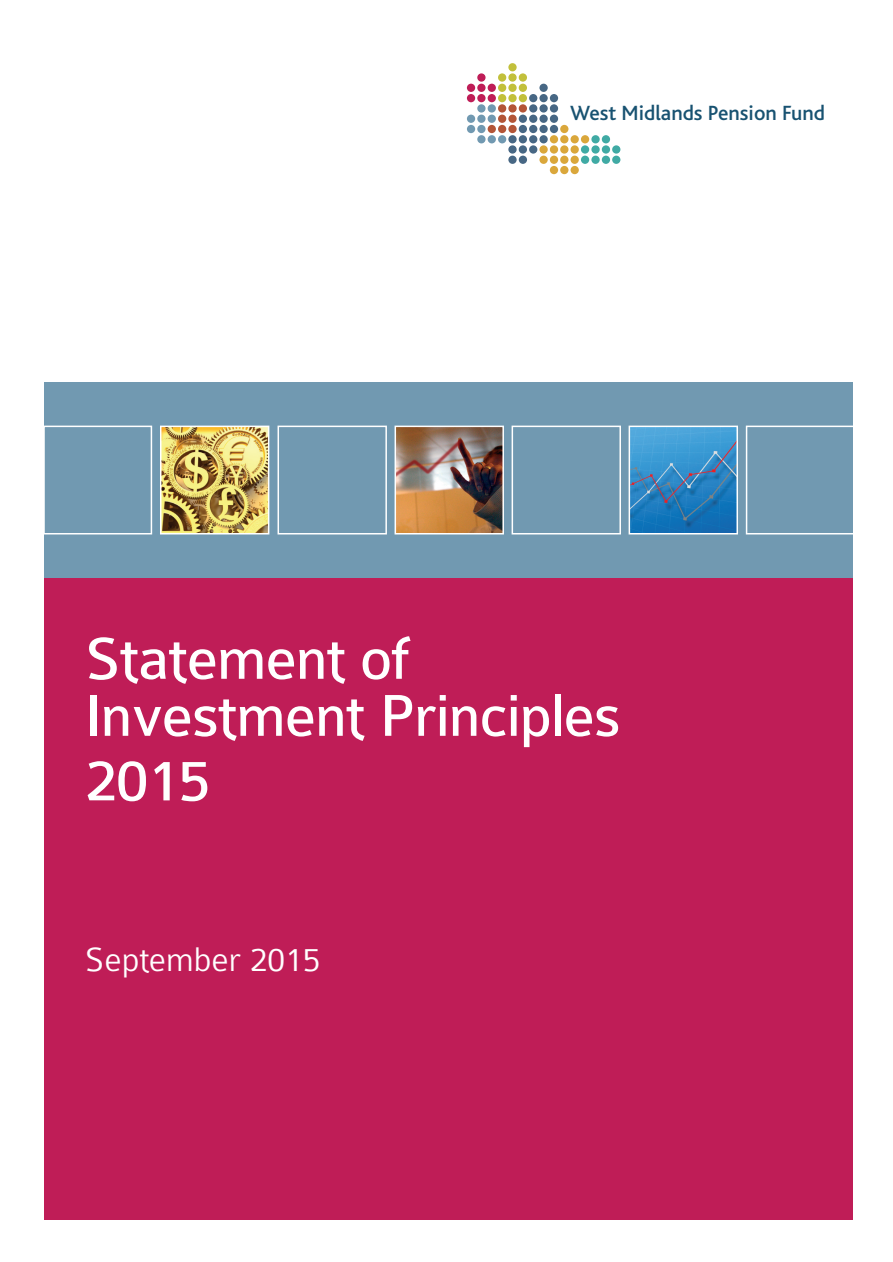
<style>
.page{position:relative;width:893px;height:1262px;background:#fff}
.page>*{position:absolute;margin:0;border:0;box-sizing:border-box;transform-origin:0 0}
.t1{font:63px/57px "Colaborate";letter-spacing:-.02em;color:#fff}
.t2{font:300 36px "Colaborate";color:#fff}
.t3{font:500 21.6px "Bliss";color:#185271}
</style>
<div class="page">
<div style="left:45px;top:578px;width:808px;height:642px;background:#bf1d57"></div>
<div style="left:45px;top:382px;width:808px;height:196px;background:#7199b1"></div>
<img style="left:44px;top:425px;width:809px;height:110px">
<div style="left:581px;top:135px;width:8px;height:8px;background:#daa73b;border-radius:50%"></div>
<div style="left:581px;top:156px;width:8px;height:8px;background:#40aaa4;border-radius:50%"></div>
<div style="left:581px;top:145px;width:8px;height:9px;background:#40aaa4;border-radius:50%"></div>
<div style="left:591px;top:135px;width:8px;height:8px;background:#40aaa4;border-radius:50%"></div>
<div style="left:601px;top:135px;width:9px;height:8px;background:#40aaa4;border-radius:50%"></div>
<div style="left:591px;top:156px;width:8px;height:8px;background:#40aaa4;border-radius:50%"></div>
<div style="left:601px;top:156px;width:9px;height:8px;background:#40aaa4;border-radius:50%"></div>
<div style="left:612px;top:156px;width:8px;height:8px;background:#40aaa4;border-radius:50%"></div>
<div style="left:591px;top:145px;width:8px;height:9px;background:#40aaa4;border-radius:50%"></div>
<svg style="left:601px;top:145px;width:9px;height:9px"></svg>
<div style="left:612px;top:145px;width:8px;height:9px;background:#40aaa4;border-radius:50%"></div>
<div style="left:550px;top:135px;width:8px;height:8px;background:#daa73b;border-radius:50%"></div>
<div style="left:560px;top:135px;width:8px;height:8px;background:#daa73b;border-radius:50%"></div>
<div style="left:570px;top:135px;width:9px;height:8px;background:#daa73b;border-radius:50%"></div>
<div style="left:560px;top:125px;width:8px;height:8px;background:#daa73b;border-radius:50%"></div>
<div style="left:550px;top:166px;width:8px;height:8px;background:#daa73b;border-radius:50%"></div>
<div style="left:560px;top:166px;width:8px;height:8px;background:#daa73b;border-radius:50%"></div>
<div style="left:570px;top:166px;width:9px;height:8px;background:#daa73b;border-radius:50%"></div>
<div style="left:539px;top:156px;width:8px;height:8px;background:#daa73b;border-radius:50%"></div>
<div style="left:550px;top:156px;width:8px;height:8px;background:#daa73b;border-radius:50%"></div>
<div style="left:560px;top:156px;width:8px;height:8px;background:#daa73b;border-radius:50%"></div>
<div style="left:570px;top:156px;width:9px;height:8px;background:#daa73b;border-radius:50%"></div>
<div style="left:539px;top:145px;width:8px;height:9px;background:#daa73b;border-radius:50%"></div>
<div style="left:550px;top:145px;width:8px;height:9px;background:#daa73b;border-radius:50%"></div>
<div style="left:560px;top:145px;width:8px;height:9px;background:#daa73b;border-radius:50%"></div>
<svg style="left:570px;top:145px;width:9px;height:9px"></svg>
<div style="left:508px;top:135px;width:8px;height:8px;background:#476784;border-radius:50%"></div>
<div style="left:518px;top:135px;width:9px;height:8px;background:#476784;border-radius:50%"></div>
<div style="left:529px;top:135px;width:8px;height:8px;background:#476784;border-radius:50%"></div>
<div style="left:539px;top:135px;width:8px;height:8px;background:#476784;border-radius:50%"></div>
<div style="left:518px;top:125px;width:9px;height:8px;background:#476784;border-radius:50%"></div>
<div style="left:529px;top:125px;width:8px;height:8px;background:#476784;border-radius:50%"></div>
<div style="left:539px;top:125px;width:8px;height:8px;background:#476784;border-radius:50%"></div>
<div style="left:550px;top:125px;width:8px;height:8px;background:#476784;border-radius:50%"></div>
<div style="left:518px;top:115px;width:9px;height:8px;background:#476784;border-radius:50%"></div>
<div style="left:529px;top:115px;width:8px;height:8px;background:#476784;border-radius:50%"></div>
<div style="left:539px;top:115px;width:8px;height:8px;background:#476784;border-radius:50%"></div>
<div style="left:550px;top:115px;width:8px;height:8px;background:#476784;border-radius:50%"></div>
<div style="left:508px;top:156px;width:8px;height:8px;background:#476784;border-radius:50%"></div>
<div style="left:508px;top:145px;width:8px;height:9px;background:#476784;border-radius:50%"></div>
<svg style="left:518px;top:145px;width:9px;height:9px"></svg>
<div style="left:529px;top:145px;width:8px;height:9px;background:#476784;border-radius:50%"></div>
<div style="left:529px;top:104px;width:8px;height:9px;background:#476784;border-radius:50%"></div>
<div style="left:539px;top:104px;width:8px;height:9px;background:#476784;border-radius:50%"></div>
<div style="left:550px;top:104px;width:8px;height:9px;background:#476784;border-radius:50%"></div>
<div style="left:529px;top:94px;width:8px;height:8px;background:#476784;border-radius:50%"></div>
<div style="left:539px;top:94px;width:8px;height:8px;background:#476784;border-radius:50%"></div>
<div style="left:550px;top:94px;width:8px;height:8px;background:#476784;border-radius:50%"></div>
<div style="left:539px;top:84px;width:8px;height:8px;background:#476784;border-radius:50%"></div>
<div style="left:487px;top:125px;width:9px;height:8px;background:#b35537;border-radius:50%"></div>
<div style="left:498px;top:125px;width:8px;height:8px;background:#b35537;border-radius:50%"></div>
<div style="left:508px;top:125px;width:8px;height:8px;background:#b35537;border-radius:50%"></div>
<div style="left:498px;top:115px;width:8px;height:8px;background:#b35537;border-radius:50%"></div>
<div style="left:508px;top:115px;width:8px;height:8px;background:#b35537;border-radius:50%"></div>
<div style="left:498px;top:104px;width:8px;height:9px;background:#b35537;border-radius:50%"></div>
<div style="left:508px;top:104px;width:8px;height:9px;background:#b35537;border-radius:50%"></div>
<svg style="left:518px;top:104px;width:9px;height:9px"></svg>
<div style="left:477px;top:135px;width:8px;height:8px;background:#7199b1;border-radius:50%"></div>
<div style="left:487px;top:135px;width:9px;height:8px;background:#7199b1;border-radius:50%"></div>
<div style="left:498px;top:135px;width:8px;height:8px;background:#7199b1;border-radius:50%"></div>
<div style="left:467px;top:125px;width:8px;height:8px;background:#7199b1;border-radius:50%"></div>
<div style="left:477px;top:125px;width:8px;height:8px;background:#7199b1;border-radius:50%"></div>
<div style="left:467px;top:115px;width:8px;height:8px;background:#7199b1;border-radius:50%"></div>
<div style="left:477px;top:115px;width:8px;height:8px;background:#7199b1;border-radius:50%"></div>
<div style="left:487px;top:115px;width:9px;height:8px;background:#7199b1;border-radius:50%"></div>
<div style="left:477px;top:104px;width:8px;height:9px;background:#7199b1;border-radius:50%"></div>
<svg style="left:487px;top:104px;width:9px;height:9px"></svg>
<div style="left:467px;top:94px;width:8px;height:8px;background:#bf1d57;border-radius:50%"></div>
<div style="left:477px;top:94px;width:8px;height:8px;background:#bf1d57;border-radius:50%"></div>
<div style="left:487px;top:94px;width:9px;height:8px;background:#bf1d57;border-radius:50%"></div>
<div style="left:467px;top:84px;width:8px;height:8px;background:#bf1d57;border-radius:50%"></div>
<div style="left:477px;top:84px;width:8px;height:8px;background:#bf1d57;border-radius:50%"></div>
<div style="left:487px;top:84px;width:9px;height:8px;background:#bf1d57;border-radius:50%"></div>
<div style="left:477px;top:73px;width:8px;height:9px;background:#bf1d57;border-radius:50%"></div>
<div style="left:498px;top:94px;width:8px;height:8px;background:#c2c03b;border-radius:50%"></div>
<div style="left:508px;top:94px;width:8px;height:8px;background:#c2c03b;border-radius:50%"></div>
<div style="left:518px;top:94px;width:9px;height:8px;background:#c2c03b;border-radius:50%"></div>
<div style="left:498px;top:84px;width:8px;height:8px;background:#c2c03b;border-radius:50%"></div>
<div style="left:508px;top:84px;width:8px;height:8px;background:#c2c03b;border-radius:50%"></div>
<div style="left:518px;top:84px;width:9px;height:8px;background:#c2c03b;border-radius:50%"></div>
<div style="left:498px;top:73px;width:8px;height:9px;background:#c2c03b;border-radius:50%"></div>
<div style="left:508px;top:73px;width:8px;height:9px;background:#c2c03b;border-radius:50%"></div>
<svg style="left:518px;top:73px;width:9px;height:9px"></svg>
<div style="left:508px;top:63px;width:8px;height:8px;background:#c2c03b;border-radius:50%"></div>
<div style="left:518px;top:156px;width:9px;height:8px;background:#476784;border-radius:50%"></div>
<p class="t3" style="left:570px;top:104px;width:256px">West Midlands Pension Fund</p>
<p class="t1" style="left:85px;top:636px;width:537px">Statement of<br>Investment Principles</p>
<p class="t1" style="left:85px;top:757px;width:127px">2015</p>
<p class="t2" style="left:85px;top:947px;width:237px">September 2015</p>
</div>
